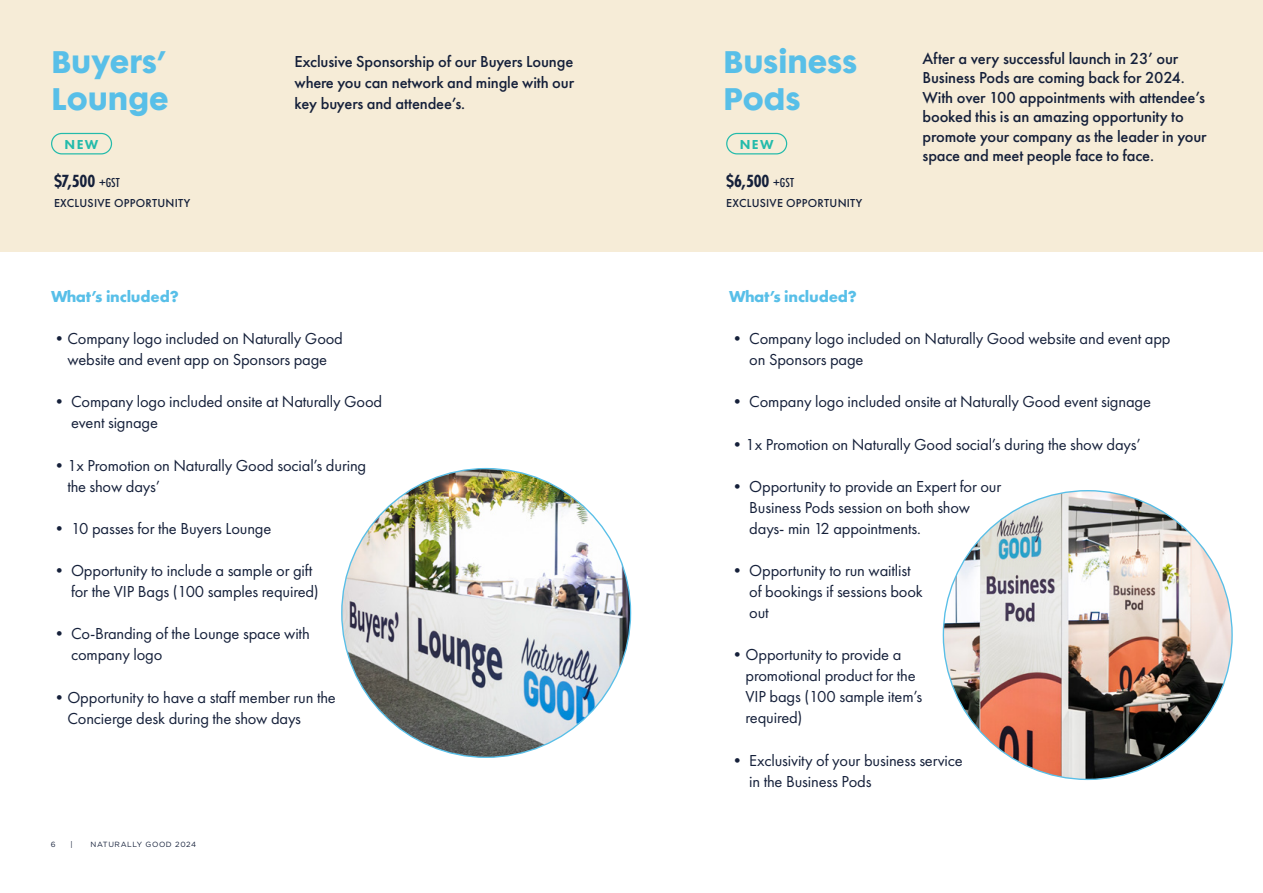
<style>
.page{position:relative;width:1263px;height:893px;background:#fff}
.page>*{position:absolute;margin:0;border:0;box-sizing:border-box;transform-origin:0 0}
.t1{font:28.5px/37.5px "Futura Maxi CG Bold";color:#58bfe8}
.t2{font:700 18.3px "Futura PT Cond";letter-spacing:-.01em;color:#15203a}
.t3{font:16.5px/21px "Futura PT";letter-spacing:-.01em;color:#15203a}
.t4{font:500 16.5px/19.5px "Futura PT";letter-spacing:-.01em;color:#15203a;text-align:justify}
.t5{font:700 16.5px "Futura PT";letter-spacing:-.01em;color:#58bfe8}
.t6{font:800 13.5px "Futura PT";letter-spacing:.1em;color:#23bbab}
.t7{font:500 12px "Futura PT";letter-spacing:.02em;color:#15203a}
.t8{font:7.5px "Gotham";letter-spacing:.08em;color:#15203a}
.s1{font-weight:500;font-size:13.5px}
</style>
<div class="page">
<div style="left:0;top:0;width:1263px;height:252px;background:#f6ecd7"></div>
<img style="left:342px;top:469px;width:288px;height:288px;border-radius:144px">
<img style="left:943px;top:491px;width:289px;height:288px;border-radius:144px">
<div style="left:726px;top:133px;width:61px;height:21px;border:1px solid #23bbab;border-radius:10px"></div>
<div style="left:51px;top:133px;width:61px;height:21px;border:1px solid #23bbab;border-radius:10px"></div>
<h1 class="t1" style="left:51px;top:44px;width:119px">Buyers’<br>Lounge</h1>
<h1 class="t1" style="left:723px;top:44px;width:136px">Business<br>Pods</h1>
<p class="t4" style="left:295px;top:51px;width:281px;line-height:21px">Exclusive Sponsorship of our Buyers Lounge where you can network and mingle with our key buyers and attendee’s.</p>
<p class="t4" style="left:922px;top:48px;width:286px;text-align:left">After a very successful launch in 23’ our Business Pods are coming back for 2024.<br>With over 100 appointments with attendee’s booked this is an amazing opportunity to promote your company as the leader in your space and meet people face to face.</p>
<p class="t6" style="left:65px;top:136px;width:35px">NEW</p>
<p class="t6" style="left:740px;top:136px;width:35px">NEW</p>
<p class="t2" style="left:54px;top:170px;width:67px">$7,500 <span class="s1">+GST</span></p>
<p class="t7" style="left:54px;top:196px;width:138px">EXCLUSIVE OPPORTUNITY</p>
<p class="t5" style="left:51px;top:286px;width:129px">What’s included?</p>
<p class="t3" style="left:51px;top:328px;width:293px;text-align:center">•Company logo included on Naturally Good website and event app on Sponsors page</p>
<p class="t3" style="left:71px;top:391px;width:313px;text-indent:-20px">• Company logo included onsite at Naturally Good event signage</p>
<p class="t3" style="left:67px;top:454px;width:300px;text-indent:-16px">•1x Promotion on Naturally Good social’s during the show days’</p>
<p class="t3" style="left:51px;top:518px;width:222px">• 10 passes for the Buyers Lounge</p>
<p class="t3" style="left:71px;top:560px;width:249px;text-indent:-20px">• Opportunity to include a sample or gift for the VIP Bags (100 samples required)</p>
<p class="t3" style="left:71px;top:623px;width:240px;text-indent:-20px">• Co-Branding of the Lounge space with company logo</p>
<p class="t3" style="left:67px;top:686px;width:270px;text-indent:-16px">•Opportunity to have a staff member run the<br>Concierge desk during the show days</p>
<p class="t8" style="left:51px;top:839px;width:6px">6</p>
<p class="t8" style="left:71px;top:839px;width:4px">|</p>
<p class="t8" style="left:91px;top:839px;width:107px">NATURALLY GOOD 2024</p>
<p class="t2" style="left:726px;top:170px;width:69px">$6,500 <span class="s1">+GST</span></p>
<p class="t7" style="left:726px;top:196px;width:138px">EXCLUSIVE OPPORTUNITY</p>
<p class="t5" style="left:729px;top:286px;width:129px">What’s included?</p>
<p class="t3" style="left:749px;top:328px;width:423px;text-indent:-20px">• Company logo included on Naturally Good website and event app on Sponsors page</p>
<p class="t3" style="left:729px;top:391px;width:423px">• Company logo included onsite at Naturally Good event signage</p>
<p class="t3" style="left:729px;top:433px;width:413px">•1x Promotion on Naturally Good social’s during the show days’</p>
<p class="t3" style="left:749px;top:476px;width:253px;text-indent:-20px">• Opportunity to provide an Expert for our<br>Business Pods session on both show days- min 12 appointments.</p>
<p class="t3" style="left:749px;top:560px;width:175px;text-indent:-20px">• Opportunity to run waitlist of bookings if sessions book out</p>
<p class="t3" style="left:746px;top:644px;width:178px;text-indent:-16px">•Opportunity to provide a promotional product for the<br>VIP bags (100 sample item’s required)</p>
<p class="t3" style="left:749px;top:749px;width:215px;text-indent:-20px">• Exclusivity of your business service in the Business Pods</p>
</div>
